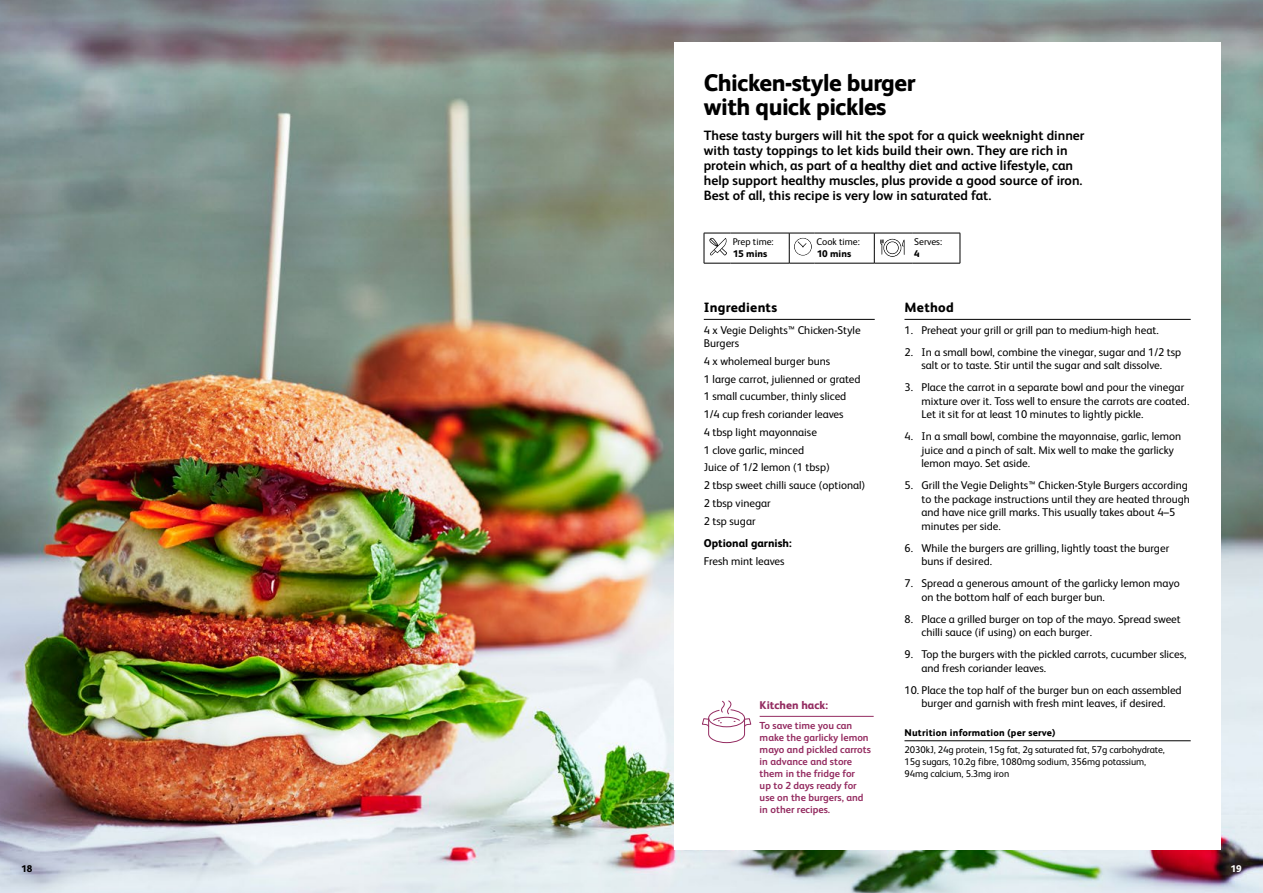
<style>
.page{position:relative;width:1263px;height:893px;background:#fff}
.page>*{position:absolute;margin:0;border:0;box-sizing:border-box;transform-origin:0 0}
.t1{font:800 24px/24px "FS Albert";letter-spacing:-.02em;color:#000}
.t2{font:700 13.5px/15px "FS Albert";color:#000}
.t3{font:800 13.5px "FS Albert";letter-spacing:.02em;color:#000}
.t4{font:11.25px/13.5px "FS Albert";color:#000}
.t5{font:800 11.25px "FS Albert";color:#000}
.t6{font:800 11.25px "FS Albert";color:#942c61}
.t7{font:700 10.2px/12px "FS Albert";color:#942c61}
.t8{font:9.75px/12px "FS Albert";letter-spacing:-.005em;color:#000}
.t9{font:800 9.75px "FS Albert";letter-spacing:.02em;color:#000}
.t10{font:800 9.75px "FS Albert";color:#fff}
</style>
<div class="page">
<img style="left:0;top:0;width:1263px;height:893px">
<div style="left:674px;top:43px;width:546px;height:807px;background:#fff"></div>
<hr style="left:704px;top:319px;width:171px;height:1px;background:#000">
<hr style="left:904px;top:319px;width:287px;height:1px;background:#000">
<hr style="left:904px;top:740px;width:287px;height:1px;background:#000">
<hr style="left:730px;top:233px;width:59px;height:1px;background:#000">
<hr style="left:814px;top:233px;width:60px;height:1px;background:#000">
<hr style="left:874px;top:233px;width:38px;height:1px;background:#000">
<hr style="left:912px;top:233px;width:48px;height:1px;background:#000">
<svg style="left:960px;top:233px;width:1px;height:30px"></svg>
<hr style="left:730px;top:263px;width:59px;height:1px;background:#000">
<hr style="left:814px;top:263px;width:60px;height:1px;background:#000">
<hr style="left:874px;top:263px;width:38px;height:1px;background:#000">
<hr style="left:912px;top:263px;width:48px;height:1px;background:#000">
<svg style="left:704px;top:233px;width:26px;height:31px"></svg>
<svg style="left:789px;top:233px;width:25px;height:31px"></svg>
<svg style="left:874px;top:233px;width:30px;height:30px"></svg>
<div style="left:887px;top:242px;width:11px;height:11px;background:#fff;border-radius:50%"></div>
<hr style="left:760px;top:716px;width:114px;height:1px;background:#942c61">
<svg style="left:702px;top:700px;width:49px;height:43px"></svg>
<h1 class="t1" style="left:704px;top:70px;width:213px">Chicken-style burger with quick pickles</h1>
<p class="t2" style="left:704px;top:128px;width:382px">These tasty burgers will hit the spot for a quick weeknight dinner with tasty toppings to let kids build their own. They are rich in protein which, as part of a healthy diet and active lifestyle, can help support healthy muscles, plus provide a good source of iron.<br>Best of all, this recipe is very low in saturated fat.</p>
<p class="t8" style="left:733px;top:235px;width:42px">Prep time:</p>
<p class="t8" style="left:817px;top:235px;width:45px">Cook time:</p>
<p class="t8" style="left:914px;top:235px;width:29px">Serves:</p>
<p class="t9" style="left:733px;top:247px;width:36px">15 mins</p>
<p class="t9" style="left:817px;top:247px;width:36px">10 mins</p>
<p class="t9" style="left:914px;top:247px;width:7px">4</p>
<p class="t3" style="left:704px;top:299px;width:75px">Ingredients</p>
<p class="t4" style="left:704px;top:323px;width:158px">4 x Vegie Delights™ Chicken-Style<br>Burgers</p>
<p class="t4" style="left:704px;top:352px;width:163px;line-height:17.7px">4 x wholemeal burger buns<br>1 large carrot, julienned or grated<br>1 small cucumber, thinly sliced<br>1/4 cup fresh coriander leaves<br>4 tbsp light mayonnaise<br>1 clove garlic, minced<br>Juice of 1/2 lemon (1 tbsp)<br>2 tbsp sweet chilli sauce (optional)<br>2 tbsp vinegar<br>2 tsp sugar</p>
<p class="t5" style="left:704px;top:536px;width:89px">Optional garnish:</p>
<p class="t4" style="left:704px;top:554px;width:82px">Fresh mint leaves</p>
<p class="t6" style="left:760px;top:698px;width:70px">Kitchen hack:</p>
<p class="t7" style="left:760px;top:720px;width:113px">To save time you can make the garlicky lemon mayo and pickled carrots in advance and store them in the fridge for<br>up to 2 days ready for use on the burgers, and in other recipes.</p>
<p class="t3" style="left:904px;top:299px;width:51px">Method</p>
<p class="t4" style="left:904px;top:323px;width:256px">1. Preheat your grill or grill pan to medium-high heat.</p>
<p class="t4" style="left:904px;top:345px;width:278px;text-align:center">2. In a small bowl, combine the vinegar, sugar and 1/2 tsp salt or to taste. Stir until the sugar and salt dissolve.</p>
<p class="t4" style="left:921px;top:381px;width:269px;text-indent:-17px">3. Place the carrot in a separate bowl and pour the vinegar mixture over it. Toss well to ensure the carrots are coated.<br>Let it sit for at least 10 minutes to lightly pickle.</p>
<p class="t4" style="left:921px;top:430px;width:261px;text-indent:-17px">4. In a small bowl, combine the mayonnaise, garlic, lemon juice and a pinch of salt. Mix well to make the garlicky lemon mayo. Set aside.</p>
<p class="t4" style="left:921px;top:479px;width:270px;text-indent:-17px">5. Grill the Vegie Delights™ Chicken-Style Burgers according to the package instructions until they are heated through and have nice grill marks. This usually takes about 4–5 minutes per side.</p>
<p class="t4" style="left:921px;top:541px;width:249px;text-indent:-17px">6. While the burgers are grilling, lightly toast the burger buns if desired.</p>
<p class="t4" style="left:921px;top:577px;width:260px;text-indent:-17px">7. Spread a generous amount of the garlicky lemon mayo on the bottom half of each burger bun.</p>
<p class="t4" style="left:921px;top:612px;width:261px;text-indent:-17px">8. Place a grilled burger on top of the mayo. Spread sweet chilli sauce (if using) on each burger.</p>
<p class="t4" style="left:921px;top:648px;width:266px;text-indent:-17px">9. Top the burgers with the pickled carrots, cucumber slices, and fresh coriander leaves.</p>
<p class="t4" style="left:904px;top:683px;width:279px;text-align:center">10. Place the top half of the burger bun on each assembled burger and garnish with fresh mint leaves, if desired.</p>
<p class="t9" style="left:904px;top:727px;width:152px">Nutrition information (per serve)</p>
<p class="t8" style="left:904px;top:743px;width:262px">2030kJ, 24g protein, 15g fat, 2g saturated fat, 57g carbohydrate,<br>15g sugars, 10.2g fibre, 1080mg sodium, 356mg potassium,<br>94mg calcium, 5.3mg iron</p>
<p class="t9" style="left:21px;top:863px;width:13px">18</p>
<p class="t10" style="left:1230px;top:863px;width:13px">19</p>
</div>
